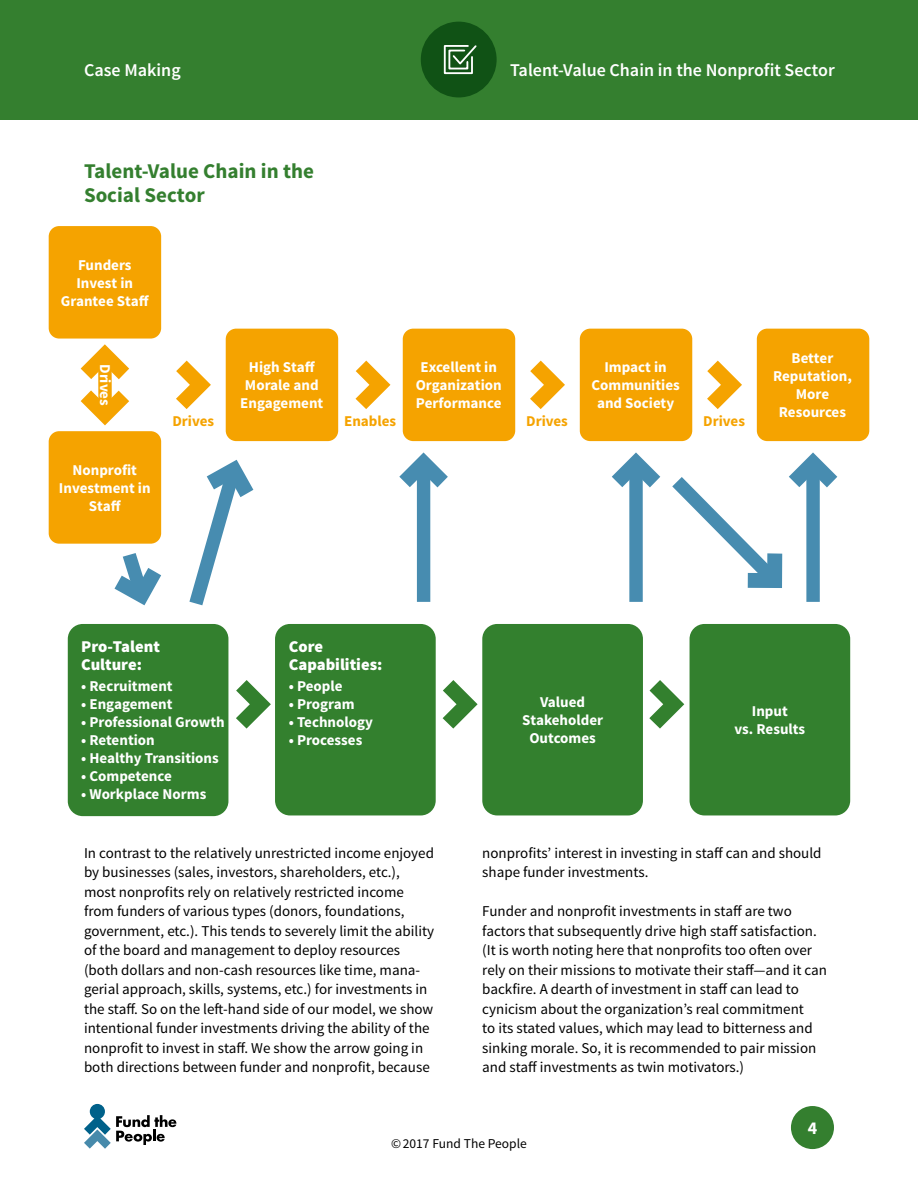
<style>
.page{position:relative;width:918px;height:1188px;background:#fff}
.page>*{position:absolute;margin:0;border:0;box-sizing:border-box;transform-origin:0 0}
.t1{font:700 21px/24px "Source Sans Pro";color:#347f2f}
.t2{font:600 18px "Source Sans Pro";color:#fff}
.t3{font:700 18px "Source Sans Pro";color:#fff}
.t4{font:900 16.5px/18px "Source Sans Pro";color:#fff}
.t5{font:15px/19.5px "Source Sans Pro";color:#000}
.t6{font:700 15px/18px "Source Sans Pro";color:#fff;text-align:center}
.t7{font:700 15px "Source Sans Pro";color:#f5a300}
.t8{font:13.5px "Source Sans Pro";color:#000}
</style>
<div class="page">
<div style="left:791px;top:1106px;width:43px;height:43px;background:#347f2f;border-radius:50%"></div>
<svg style="left:84px;top:1104px;width:92px;height:45px"></svg>
<div style="left:0;top:0;width:918px;height:119px;background:#347f2f"></div>
<div style="left:421px;top:22px;width:76px;height:75px;background:#105215;border-radius:50%"></div>
<svg style="left:443px;top:45px;width:34px;height:30px"></svg>
<div style="left:68px;top:624px;width:160px;height:192px;background:#33802e;border-radius:15px"></div>
<div style="left:275px;top:624px;width:161px;height:191px;background:#33802e;border-radius:15px"></div>
<div style="left:482px;top:624px;width:161px;height:191px;background:#33802e;border-radius:15px"></div>
<div style="left:690px;top:624px;width:160px;height:191px;background:#33802e;border-radius:15px"></div>
<div style="left:49px;top:431px;width:112px;height:113px;background:#f5a300;border-radius:10px"></div>
<div style="left:49px;top:226px;width:112px;height:113px;background:#f5a300;border-radius:10px"></div>
<div style="left:226px;top:329px;width:112px;height:112px;background:#f5a300;border-radius:10px"></div>
<div style="left:580px;top:329px;width:112px;height:112px;background:#f5a300;border-radius:10px"></div>
<div style="left:403px;top:329px;width:112px;height:112px;background:#f5a300;border-radius:10px"></div>
<div style="left:757px;top:329px;width:112px;height:112px;background:#f5a300;border-radius:10px"></div>
<svg style="left:236px;top:680px;width:35px;height:49px"></svg>
<svg style="left:176px;top:361px;width:35px;height:48px"></svg>
<svg style="left:356px;top:361px;width:34px;height:48px"></svg>
<svg style="left:530px;top:361px;width:35px;height:48px"></svg>
<svg style="left:707px;top:361px;width:35px;height:48px"></svg>
<svg style="left:443px;top:680px;width:35px;height:49px"></svg>
<svg style="left:649px;top:680px;width:35px;height:49px"></svg>
<svg style="left:189px;top:460px;width:64px;height:145px"></svg>
<svg style="left:612px;top:452px;width:48px;height:35px"></svg>
<div style="left:629px;top:470px;width:14px;height:132px;background:#478cb0"></div>
<svg style="left:399px;top:452px;width:49px;height:35px"></svg>
<div style="left:417px;top:470px;width:13px;height:132px;background:#478cb0"></div>
<svg style="left:789px;top:452px;width:48px;height:35px"></svg>
<div style="left:806px;top:470px;width:14px;height:132px;background:#478cb0"></div>
<svg style="left:81px;top:390px;width:48px;height:35px"></svg>
<svg style="left:81px;top:344px;width:48px;height:35px"></svg>
<div style="left:98px;top:362px;width:14px;height:45px;background:#f5a300"></div>
<svg style="left:115px;top:553px;width:46px;height:52px"></svg>
<svg style="left:672px;top:477px;width:110px;height:111px"></svg>
<p class="t2" style="left:84px;top:58px;width:98px">Case Making</p>
<p class="t2" style="left:510px;top:58px;width:326px">Talent-Value Chain in the Nonprofit Sector</p>
<h1 class="t1" style="left:84px;top:160px;width:231px">Talent-Value Chain in the<br>Social Sector</h1>
<p class="t6" style="left:61px;top:257px;width:90px">Funders<br>Invest in<br>Grantee Staff</p>
<p class="t6" style="left:114px;top:364px;width:43px;rotate:90deg">Drives</p>
<p class="t6" style="left:59px;top:462px;width:93px">Nonprofit<br>Investment in<br>Staff</p>
<p class="t7" style="left:172px;top:411px;width:43px">Drives</p>
<p class="t6" style="left:240px;top:359px;width:84px">High Staff<br>Morale and<br>Engagement</p>
<p class="t6" style="left:591px;top:359px;width:90px">Impact in<br>Communities and Society</p>
<p class="t6" style="left:773px;top:350px;width:80px">Better<br>Reputation,<br>More<br>Resources</p>
<p class="t6" style="left:416px;top:358px;width:88px">Excellent in<br>Organization<br>Performance</p>
<p class="t7" style="left:344px;top:411px;width:54px">Enables</p>
<p class="t7" style="left:526px;top:411px;width:43px">Drives</p>
<p class="t7" style="left:703px;top:411px;width:43px">Drives</p>
<p class="t4" style="left:81px;top:638px;width:80px">Pro-Talent<br>Culture:</p>
<p class="t6" style="left:81px;top:677px;width:93px">• Recruitment</p>
<p class="t6" style="left:81px;top:695px;width:93px">• Engagement</p>
<p class="t6" style="left:81px;top:713px;width:145px">• Professional Growth</p>
<p class="t6" style="left:81px;top:731px;width:75px">• Retention</p>
<p class="t6" style="left:81px;top:749px;width:139px">• Healthy Transitions</p>
<p class="t6" style="left:81px;top:767px;width:92px">• Competence</p>
<p class="t6" style="left:81px;top:785px;width:127px">• Workplace Norms</p>
<p class="t4" style="left:289px;top:638px;width:95px">Core<br>Capabilities:</p>
<p class="t6" style="left:289px;top:677px;width:55px">• People</p>
<p class="t6" style="left:289px;top:695px;width:67px">• Program</p>
<p class="t6" style="left:289px;top:713px;width:86px">• Technology</p>
<p class="t6" style="left:289px;top:731px;width:75px">• Processes</p>
<p class="t6" style="left:522px;top:694px;width:82px">Valued<br>Stakeholder<br>Outcomes</p>
<p class="t6" style="left:734px;top:703px;width:72px">Input<br>vs. Results</p>
<p class="t5" style="left:84px;top:844px;width:352px">In contrast to the relatively unrestricted income enjoyed by businesses (sales, investors, shareholders, etc.), most nonprofits rely on relatively restricted income from funders of various types (donors, foundations, government, etc.). This tends to severely limit the ability of the board and management to deploy resources (both dollars and non-cash resources like time, mana&shy;gerial approach, skills, systems, etc.) for investments in the staff. So on the left-hand side of our model, we show intentional funder investments driving the ability of the nonprofit to invest in staff. We show the arrow going in both directions between funder and nonprofit, because</p>
<p class="t5" style="left:482px;top:843px;width:341px">nonprofits’ interest in investing in staff can and should shape funder investments.</p>
<p class="t5" style="left:482px;top:902px;width:346px">Funder and nonprofit investments in staff are two factors that subsequently drive high staff satisfaction. (It is worth noting here that nonprofits too often over rely on their missions to motivate their staff—and it can backfire. A dearth of investment in staff can lead to cynicism about the organization’s real commitment<br>to its stated values, which may lead to bitterness and sinking morale. So, it is recommended to pair mission and staff investments as twin motivators.)</p>
<p class="t3" style="left:808px;top:1117px;width:11px">4</p>
<p class="t8" style="left:391px;top:1135px;width:137px">©2017 Fund The People</p>
</div>
